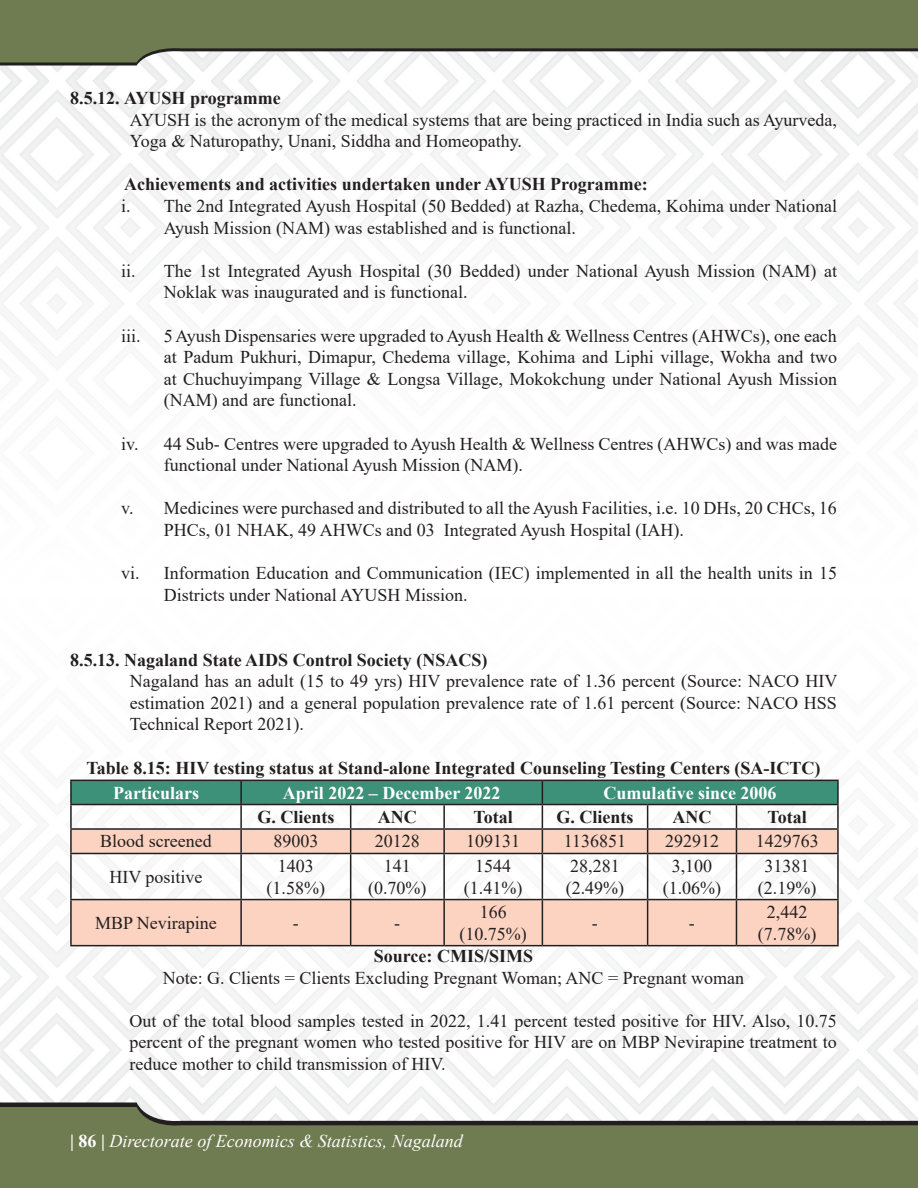
<style>
.page{position:relative;width:918px;height:1188px;background:#fff}
.page>*{position:absolute;margin:0;border:0;box-sizing:border-box;transform-origin:0 0}
.t1{font:18px/21.6px "Times New Roman";color:#231f20}
.t2{font:700 18px "Times New Roman";color:#231f20}
.t3{font:700 18px "Times New Roman";color:#fff}
.t4{font:italic 18px "Times New Roman";color:#fff}
.s1{font-weight:700;font-style:normal}
</style>
<div class="page">
<img style="left:0;top:66px;width:918px;height:1036px">
<svg style="left:0;top:63px;width:908px;height:3px"></svg>
<svg style="left:0;top:1102px;width:906px;height:5px"></svg>
<svg style="left:0;top:0;width:918px;height:63px;background:#808a67"></svg>
<svg style="left:0;top:1107px;width:918px;height:81px;background:#7e8865"></svg>
<svg style="left:72px;top:854px;width:765px;height:91px;fill:#fcd2c0"></svg>
<hr style="left:70px;top:780px;width:171px;height:1px;background:#231f20">
<hr style="left:70px;top:781px;width:2px;height:23px;background:#231f20">
<hr style="left:736px;top:780px;width:103px;height:1px;background:#231f20">
<hr style="left:837px;top:781px;width:2px;height:23px;background:#231f20">
<hr style="left:70px;top:804px;width:171px;height:1px;background:#231f20">
<hr style="left:70px;top:805px;width:2px;height:23px;background:#231f20">
<hr style="left:736px;top:804px;width:103px;height:1px;background:#231f20">
<hr style="left:837px;top:805px;width:2px;height:23px;background:#231f20">
<hr style="left:70px;top:828px;width:171px;height:2px;background:#231f20">
<hr style="left:70px;top:830px;width:2px;height:23px;background:#231f20">
<hr style="left:736px;top:828px;width:103px;height:2px;background:#231f20">
<svg style="left:71px;top:780px;width:767px;height:73px"></svg>
<hr style="left:837px;top:830px;width:2px;height:23px;background:#231f20">
<hr style="left:70px;top:853px;width:171px;height:1px;background:#231f20">
<hr style="left:70px;top:854px;width:2px;height:45px;background:#231f20">
<hr style="left:241px;top:853px;width:110px;height:1px;background:#231f20">
<hr style="left:240px;top:854px;width:2px;height:45px;background:#231f20">
<hr style="left:351px;top:853px;width:93px;height:1px;background:#231f20">
<hr style="left:350px;top:854px;width:1px;height:45px;background:#231f20">
<hr style="left:444px;top:853px;width:98px;height:1px;background:#231f20">
<hr style="left:443px;top:854px;width:2px;height:45px;background:#231f20">
<hr style="left:542px;top:853px;width:106px;height:1px;background:#231f20">
<hr style="left:542px;top:854px;width:1px;height:45px;background:#231f20">
<hr style="left:648px;top:853px;width:88px;height:1px;background:#231f20">
<hr style="left:647px;top:854px;width:1px;height:45px;background:#231f20">
<hr style="left:736px;top:853px;width:103px;height:1px;background:#231f20">
<hr style="left:736px;top:854px;width:1px;height:45px;background:#231f20">
<hr style="left:837px;top:854px;width:2px;height:45px;background:#231f20">
<hr style="left:70px;top:899px;width:171px;height:1px;background:#231f20">
<hr style="left:70px;top:900px;width:2px;height:45px;background:#231f20">
<hr style="left:241px;top:899px;width:110px;height:1px;background:#231f20">
<hr style="left:240px;top:900px;width:2px;height:45px;background:#231f20">
<hr style="left:351px;top:899px;width:93px;height:1px;background:#231f20">
<hr style="left:350px;top:900px;width:1px;height:45px;background:#231f20">
<hr style="left:444px;top:899px;width:98px;height:1px;background:#231f20">
<hr style="left:443px;top:900px;width:2px;height:45px;background:#231f20">
<hr style="left:542px;top:899px;width:106px;height:1px;background:#231f20">
<hr style="left:542px;top:900px;width:1px;height:45px;background:#231f20">
<hr style="left:648px;top:899px;width:88px;height:1px;background:#231f20">
<hr style="left:647px;top:900px;width:1px;height:45px;background:#231f20">
<hr style="left:736px;top:899px;width:103px;height:1px;background:#231f20">
<hr style="left:736px;top:900px;width:1px;height:45px;background:#231f20">
<hr style="left:837px;top:900px;width:2px;height:45px;background:#231f20">
<hr style="left:70px;top:945px;width:171px;height:1px;background:#231f20">
<hr style="left:241px;top:945px;width:110px;height:1px;background:#231f20">
<hr style="left:351px;top:945px;width:93px;height:1px;background:#231f20">
<hr style="left:444px;top:945px;width:98px;height:1px;background:#231f20">
<hr style="left:542px;top:945px;width:106px;height:1px;background:#231f20">
<hr style="left:648px;top:945px;width:88px;height:1px;background:#231f20">
<hr style="left:736px;top:945px;width:103px;height:1px;background:#231f20">
<p class="t2" style="left:70px;top:85px;width:212px">8.5.12. AYUSH programme</p>
<p class="t1" style="left:130px;top:108px;width:709px">AYUSH is the acronym of the medical systems that are being practiced in India such as Ayurveda,<br>Yoga &amp; Naturopathy, Unani, Siddha and Homeopathy.</p>
<p class="t2" style="left:124px;top:171px;width:525px">Achievements and activities undertaken under AYUSH Programme:</p>
<p class="t1" style="left:164px;top:195px;width:675px;text-indent:-43px">i. The 2nd Integrated Ayush Hospital (50 Bedded) at Razha, Chedema, Kohima under National<br>Ayush Mission (NAM) was established and is functional.</p>
<p class="t1" style="left:164px;top:259px;width:675px;text-indent:-43px">ii. The 1st Integrated Ayush Hospital (30 Bedded) under National Ayush Mission (NAM) at<br>Noklak was inaugurated and is functional.</p>
<p class="t1" style="left:121px;top:324px;width:21px">iii.</p>
<p class="t1" style="left:164px;top:324px;width:675px;text-align:justify">5 Ayush Dispensaries were upgraded to Ayush Health &amp; Wellness Centres (AHWCs), one each at Padum Pukhuri, Dimapur, Chedema village, Kohima and Liphi village, Wokha and two at Chuchuyimpang Village &amp; Longsa Village, Mokokchung under National Ayush Mission (NAM) and are functional.</p>
<p class="t1" style="left:164px;top:432px;width:675px;text-indent:-43px">iv. 44 Sub- Centres were upgraded to Ayush Health &amp; Wellness Centres (AHWCs) and was made functional under National Ayush Mission (NAM).</p>
<p class="t1" style="left:164px;top:497px;width:675px;text-indent:-43px">v. Medicines were purchased and distributed to all the Ayush Facilities, i.e. 10 DHs, 20 CHCs, 16<br>PHCs, 01 NHAK, 49 AHWCs and 03 Integrated Ayush Hospital (IAH).</p>
<p class="t1" style="left:164px;top:562px;width:675px;text-indent:-43px">vi. Information Education and Communication (IEC) implemented in all the health units in 15<br>Districts under National AYUSH Mission.</p>
<p class="t2" style="left:70px;top:647px;width:419px">8.5.13. Nagaland State AIDS Control Society (NSACS)</p>
<p class="t1" style="left:130px;top:670px;width:709px;text-align:justify">Nagaland has an adult (15 to 49 yrs) HIV prevalence rate of 1.36 percent (Source: NACO HIV estimation 2021) and a general population prevalence rate of 1.61 percent (Source: NACO HSS Technical Report 2021).</p>
<p class="t2" style="left:87px;top:755px;width:736px">Table 8.15: HIV testing status at Stand-alone Integrated Counseling Testing Centers (SA-ICTC)</p>
<p class="t3" style="left:113px;top:780px;width:87px">Particulars</p>
<p class="t3" style="left:283px;top:780px;width:219px">April 2022 – December 2022</p>
<p class="t3" style="left:604px;top:780px;width:174px">Cumulative since 2006</p>
<p class="t2" style="left:257px;top:804px;width:79px">G. Clients</p>
<p class="t2" style="left:378px;top:804px;width:40px">ANC</p>
<p class="t2" style="left:474px;top:804px;width:41px">Total</p>
<p class="t2" style="left:556px;top:804px;width:79px">G. Clients</p>
<p class="t2" style="left:673px;top:804px;width:40px">ANC</p>
<p class="t2" style="left:768px;top:804px;width:41px">Total</p>
<p class="t1" style="left:100px;top:830px;width:113px">Blood screened</p>
<p class="t1" style="left:273px;top:830px;width:46px">89003</p>
<p class="t1" style="left:375px;top:830px;width:46px">20128</p>
<p class="t1" style="left:466px;top:830px;width:55px">109131</p>
<p class="t1" style="left:564px;top:830px;width:64px">1136851</p>
<p class="t1" style="left:665px;top:830px;width:55px">292912</p>
<p class="t1" style="left:756px;top:830px;width:64px">1429763</p>
<p class="t1" style="left:109px;top:865px;width:95px">HIV positive</p>
<p class="t1" style="left:267px;top:855px;width:60px;text-align:center">1403 (1.58%)</p>
<p class="t1" style="left:368px;top:855px;width:60px;text-align:center">141 (0.70%)</p>
<p class="t1" style="left:464px;top:855px;width:60px;text-align:center">1544 (1.41%)</p>
<p class="t1" style="left:566px;top:855px;width:60px">28,281 (2.49%)</p>
<p class="t1" style="left:663px;top:855px;width:60px;text-align:center">3,100 (1.06%)</p>
<p class="t1" style="left:758px;top:855px;width:60px;text-align:center">31381 (2.19%)</p>
<p class="t1" style="left:95px;top:911px;width:123px">MBP Nevirapine</p>
<p class="t1" style="left:293px;top:911px;width:7px">-</p>
<p class="t1" style="left:394px;top:911px;width:7px">-</p>
<p class="t1" style="left:459px;top:901px;width:69px;text-align:center">166 (10.75%)</p>
<p class="t1" style="left:758px;top:901px;width:60px;text-align:center">2,442 (7.78%)</p>
<p class="t1" style="left:592px;top:911px;width:7px">-</p>
<p class="t1" style="left:689px;top:911px;width:7px">-</p>
<p class="t2" style="left:374px;top:943px;width:161px">Source: CMIS/SIMS</p>
<p class="t1" style="left:163px;top:966px;width:583px">Note: G. Clients = Clients Excluding Pregnant Woman; ANC = Pregnant woman</p>
<p class="t1" style="left:130px;top:1009px;width:709px;text-align:justify">Out of the total blood samples tested in 2022, 1.41 percent tested positive for HIV. Also, 10.75 percent of the pregnant women who tested positive for HIV are on MBP Nevirapine treatment to reduce mother to child transmission of HIV.</p>
<p class="t4" style="left:70px;top:1128px;width:394px"><span class="s1">| 86 |</span> Directorate of Economics &amp; Statistics, Nagaland</p>
</div>
